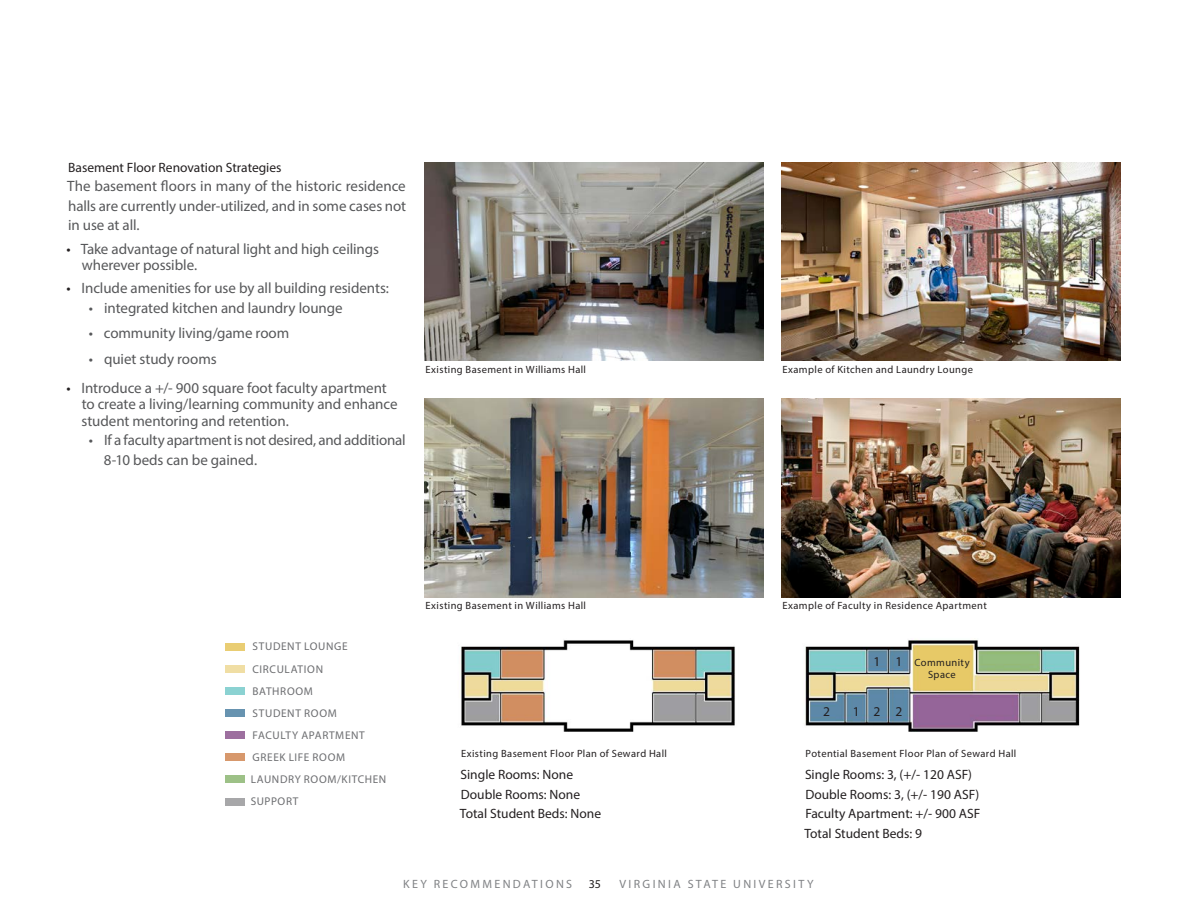
<style>
.page{position:relative;width:1188px;height:918px;background:#fff}
.page>*{position:absolute;margin:0;border:0;box-sizing:border-box;transform-origin:0 0}
.Body{font:15px/19.5px "Myriad Pro";letter-spacing:-.005em;color:#57585a}
.Text_Sub_Headers{font:13.5px "Myriad Pro";color:#231f20}
.t1{font:12px "Myriad Pro";letter-spacing:.195em;color:#808285}
.t2{font:12px "Myriad Pro";color:#231f20}
.Legend_Key{font:11.25px "Myriad Pro";letter-spacing:.055em;color:#6c6d70}
.Captions{font:10.5px/12.6px "Myriad Pro";letter-spacing:.035em;color:#231f20;text-align:center}
.s1{color:#231f20}
</style>
<div class="page">
<img style="left:461px;top:640px;width:619px;height:92px">
<img style="left:424px;top:398px;width:340px;height:199px">
<img style="left:424px;top:162px;width:340px;height:199px">
<img style="left:782px;top:398px;width:338px;height:199px">
<div style="left:226px;top:643px;width:19px;height:7px;background:#e9cd73"></div>
<div style="left:226px;top:665px;width:19px;height:8px;background:#f0dea4"></div>
<div style="left:226px;top:687px;width:19px;height:8px;background:#8bd2d2"></div>
<div style="left:226px;top:709px;width:19px;height:8px;background:#6793b0"></div>
<div style="left:226px;top:731px;width:19px;height:8px;background:#9d6f9f"></div>
<div style="left:226px;top:754px;width:19px;height:7px;background:#d7986c"></div>
<div style="left:226px;top:776px;width:19px;height:7px;background:#9dc187"></div>
<div style="left:226px;top:798px;width:19px;height:7px;background:#a7a7a9"></div>
<img style="left:782px;top:162px;width:338px;height:199px">
<p class="Text_Sub_Headers" style="left:68px;top:159px;width:215px">Basement Floor Renovation Strategies</p>
<p class="Body" style="left:67px;top:176px;width:341px;text-align:justify">The basement floors in many of the historic residence halls are currently under-utilized, and in some cases not in use at all.</p>
<p class="Body" style="left:82px;top:240px;width:299px;line-height:16.5px;text-indent:-15px"><span class="s1">•</span> Take advantage of natural light and high ceilings wherever possible.</p>
<p class="Body" style="left:66px;top:278px;width:324px"><span class="s1">•</span> Include amenities for use by all building residents:</p>
<p class="Body" style="left:89px;top:298px;width:255px">• integrated kitchen and laundry lounge</p>
<p class="Body" style="left:89px;top:323px;width:202px">• community living/game room</p>
<p class="Body" style="left:89px;top:349px;width:129px">• quiet study rooms</p>
<p class="Body" style="left:81px;top:379px;width:318px;line-height:16.5px;text-indent:-15px"><span class="s1">•</span> Introduce a +/- 900 square foot faculty apartment to create a living/learning community and enhance student mentoring and retention.</p>
<p class="Body" style="left:104px;top:430px;width:303px;text-indent:-15px">• If a faculty apartment is not desired, and additional<br>8-10 beds can be gained.</p>
<p class="Captions" style="left:425px;top:363px;width:162px">Existing Basement in Williams Hall</p>
<p class="Captions" style="left:782px;top:363px;width:192px">Example of Kitchen and Laundry Lounge</p>
<p class="Legend_Key" style="left:253px;top:640px;width:97px">STUDENT LOUNGE</p>
<p class="Legend_Key" style="left:253px;top:662px;width:72px">CIRCULATION</p>
<p class="Legend_Key" style="left:253px;top:684px;width:62px">BATHROOM</p>
<p class="Legend_Key" style="left:253px;top:706px;width:86px">STUDENT ROOM</p>
<p class="Legend_Key" style="left:253px;top:728px;width:114px">FACULTY APARTMENT</p>
<p class="Legend_Key" style="left:253px;top:750px;width:94px">GREEK LIFE ROOM</p>
<p class="Legend_Key" style="left:251px;top:773px;width:137px">LAUNDRY ROOM/KITCHEN</p>
<p class="Legend_Key" style="left:251px;top:795px;width:49px">SUPPORT</p>
<p class="Captions" style="left:425px;top:599px;width:162px">Existing Basement in Williams Hall</p>
<p class="Captions" style="left:782px;top:599px;width:206px">Example of Faculty in Residence Apartment</p>
<p class="Text_Sub_Headers" style="left:873px;top:653px;width:8px">1</p>
<p class="Text_Sub_Headers" style="left:823px;top:703px;width:8px">2</p>
<p class="Text_Sub_Headers" style="left:853px;top:703px;width:8px">1</p>
<p class="Text_Sub_Headers" style="left:873px;top:703px;width:8px">2</p>
<p class="Text_Sub_Headers" style="left:895px;top:653px;width:8px">1</p>
<p class="Text_Sub_Headers" style="left:895px;top:703px;width:8px">2</p>
<p class="Captions" style="left:915px;top:656px;width:57px">Community<br>Space</p>
<p class="Captions" style="left:461px;top:747px;width:207px">Existing Basement Floor Plan of Seward Hall</p>
<p class="Captions" style="left:806px;top:747px;width:212px">Potential Basement Floor Plan of Seward Hall</p>
<p class="Text_Sub_Headers" style="left:460px;top:766px;width:114px">Single Rooms: None</p>
<p class="Text_Sub_Headers" style="left:461px;top:786px;width:121px">Double Rooms: None</p>
<p class="Text_Sub_Headers" style="left:460px;top:805px;width:143px">Total Student Beds: None</p>
<p class="Text_Sub_Headers" style="left:805px;top:766px;width:169px">Single Rooms: 3, (+/- 120 ASF)</p>
<p class="Text_Sub_Headers" style="left:805px;top:786px;width:175px">Double Rooms: 3, (+/- 190 ASF)</p>
<p class="Text_Sub_Headers" style="left:805px;top:805px;width:176px">Faculty Apartment: +/- 900 ASF</p>
<p class="Text_Sub_Headers" style="left:804px;top:825px;width:119px">Total Student Beds: 9</p>
<p class="t1" style="left:403px;top:876px;width:170px">KEY RECOMMENDATIONS</p>
<p class="t2" style="left:589px;top:876px;width:14px">35</p>
<p class="t1" style="left:620px;top:876px;width:195px">VIRGINIA STATE UNIVERSITY</p>
</div>
